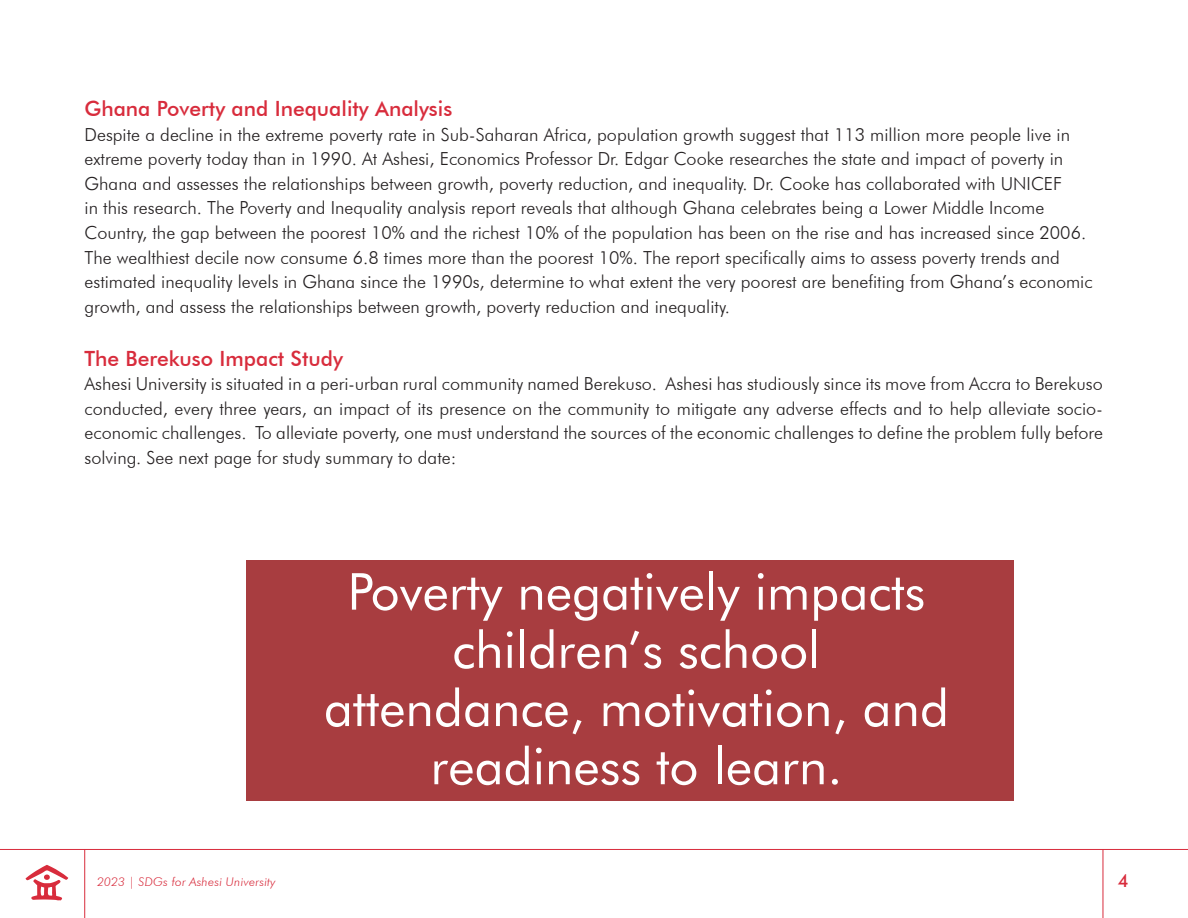
<style>
.page{position:relative;width:1188px;height:918px;background:#fff}
.page>*{position:absolute;margin:0;border:0;box-sizing:border-box;transform-origin:0 0}
.t1{font:51px/58.2px "Futura BT";color:#fff;text-align:center}
.Sub_Header{font:500 21px "Futura BT";color:#d82c3c}
.Sub_Header-2{font:300 18px/24.6px "Futura BT";color:#231f20}
.Body{font:300 18px/24.6px "Futura BT";color:#231f20;text-align:justify}
.Sub_Header-3{font:500 18px "Futura BT";color:#d82c3c}
.Body-2{font:italic 300 12px "Futura BT";letter-spacing:.02em;color:#d82c3c}
</style>
<div class="page">
<div style="left:247px;top:560px;width:767px;height:241px;background:#a83d40"></div>
<hr style="left:0;top:849px;width:1188px;height:1px;background:#d82c3c">
<hr style="left:1103px;top:849px;width:1px;height:69px;background:#d82c3c">
<hr style="left:84px;top:849px;width:1px;height:69px;background:#d82c3c">
<svg style="left:26px;top:865px;width:42px;height:35px"></svg>
<p class="Sub_Header" style="left:85px;top:96px;width:369px">Ghana Poverty and Inequality Analysis</p>
<p class="Sub_Header-2" style="left:85px;top:122px;width:1010px">Despite a decline in the extreme poverty rate in Sub-Saharan Africa, population growth suggest that 113 million more people live in extreme poverty today than in 1990. At Ashesi, Economics Professor Dr. Edgar Cooke researches the state and impact of poverty in Ghana and assesses the relationships between growth, poverty reduction, and inequality. Dr. Cooke has collaborated with UNICEF<br>in this research. The Poverty and Inequality analysis report reveals that although Ghana celebrates being a Lower Middle Income Country, the gap between the poorest 10% and the richest 10% of the population has been on the rise and has increased since 2006.<br>The wealthiest decile now consume 6.8 times more than the poorest 10%. The report specifically aims to assess poverty trends and estimated inequality levels in Ghana since the 1990s, determine to what extent the very poorest are benefiting from Ghana’s economic growth, and assess the relationships between growth, poverty reduction and inequality.</p>
<p class="Sub_Header" style="left:85px;top:345px;width:260px">The Berekuso Impact Study</p>
<p class="Body" style="left:85px;top:371px;width:1020px">Ashesi University is situated in a peri-urban rural community named Berekuso. Ashesi has studiously since its move from Accra to Berekuso conducted, every three years, an impact of its presence on the community to mitigate any adverse effects and to help alleviate socio&shy;economic challenges. To alleviate poverty, one must understand the sources of the economic challenges to define the problem fully before solving. See next page for study summary to date:</p>
<p class="t1" style="left:348px;top:562px;width:579px">Poverty negatively impacts</p>
<p class="t1" style="left:452px;top:620px;width:370px">children’s school</p>
<p class="t1" style="left:324px;top:678px;width:627px">attendance, motivation, and readiness to learn.</p>
<p class="Body-2" style="left:97px;top:874px;width:180px">2023 | SDGs for Ashesi University</p>
<p class="Sub_Header-3" style="left:1118px;top:870px;width:12px">4</p>
</div>
